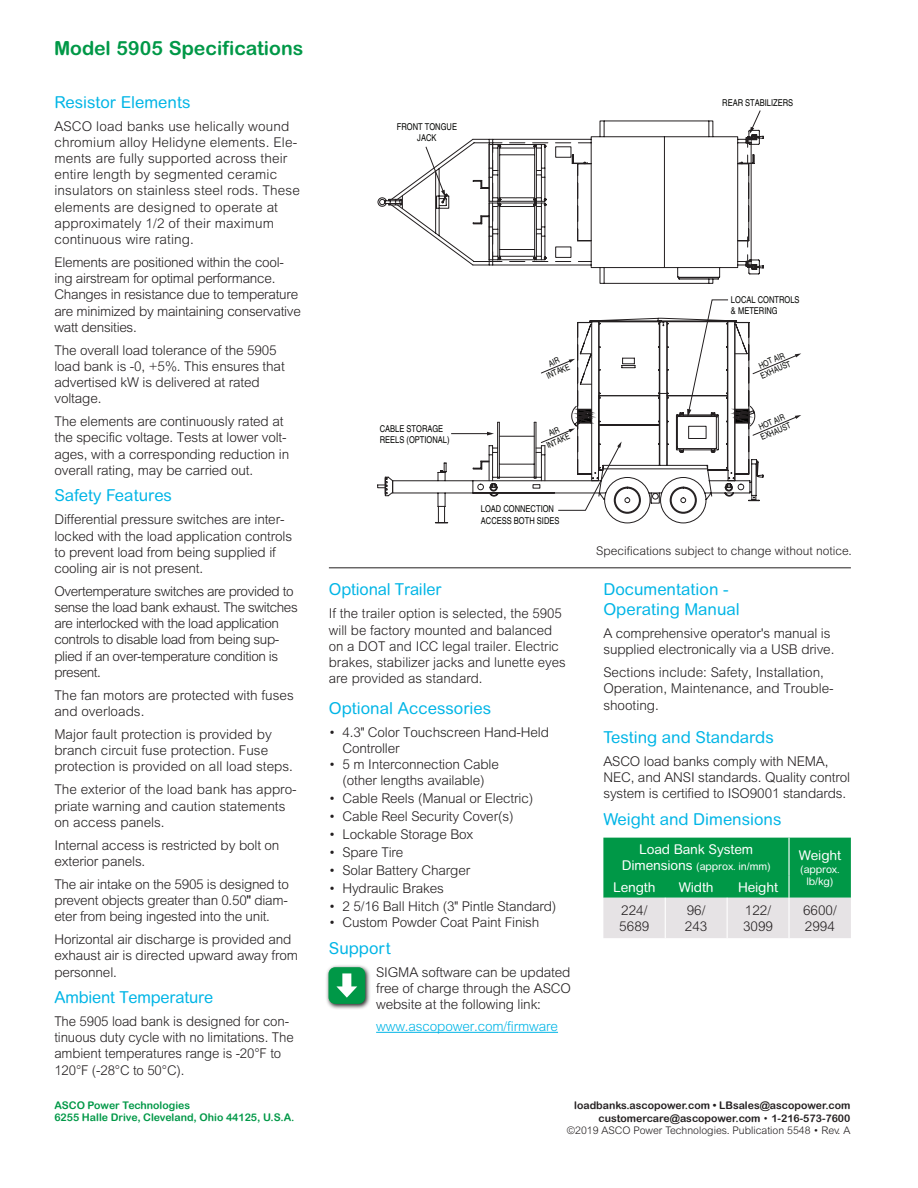
<style>
.page{position:relative;width:918px;height:1188px;background:#fff}
.page>*{position:absolute;margin:0;border:0;box-sizing:border-box;transform-origin:0 0}
.Data_sheet_2nd_SUBHE{font:700 19.5px "Arial Rounded MT Pro";color:#009847}
.Data_sheet_2nd_SUBHE-2{font:16.5px/19.8px "Arial Rounded MT Pro";color:#00b5e6}
.Front_Page-Body-EB{font:16.5px "Arial Rounded MT Pro";letter-spacing:-.01em;color:#00b5e6}
.Back_Page-Body-EB{font:300 13.5px/16.2px "Arial MT Pro";letter-spacing:-.01em;color:#231f20}
.Front_Page-Body-EB-2{font:300 13.5px/16.2px "Arial MT Pro";color:#231f20}
.Back_Page-Body-EB-2{font:300 13.5px/16.2px "Arial MT Pro";letter-spacing:.01em;color:#231f20}
.Back_Page-Body-EB-3{font:300 13.5px/16.2px "Arial MT Pro";letter-spacing:-.03em;color:#231f20}
.Data_sheet_2nd_SUBHE-3{font:300 13.5px/16.2px "Arial MT Pro";letter-spacing:-.01em;color:#231f20}
.Back_Page-Body-EB-4{font:13.5px "Arial Rounded MT Pro";letter-spacing:-.01em;color:#fff}
.Data_sheet_2nd_SUBHE-4{font:300 13.5px "Arial MT Pro";letter-spacing:-.01em;color:#00b5e6}
.Data_sheet_2nd_SUBHE-5{font:13.5px "Arial Rounded MT Pro";letter-spacing:-.01em;color:#fff}
.Notation-EB{font:300 12px "Arial MT Pro";color:#231f20}
.t1{font:10.5px "Arial Rounded MT Bold";color:#231f20}
.t2{font:10.5px "Arial Rounded MT Bold";color:#009847}
.t3{font:300 10.5px "Arial MT Pro";color:#231f20}
.Back_Page-Body-EB-5{font:10.5px "Arial Rounded MT Pro";letter-spacing:-.01em;color:#fff}
.Data_sheet_2nd_SUBHE-6{font:10.5px/12.6px "Arial Rounded MT Pro";letter-spacing:-.01em;color:#fff;text-align:center}
.t4{font:9.45px/11.2px "Helvetica";color:#040503;scale:.8 1}
.t5{font:8.4px/10.2px "Helvetica";color:#040503;scale:.8 1}
.s1{font-family:"Arial Rounded MT Pro";font-weight:400}
.s2{font-size:13.5px}
.s3{font-family:"Arial MT Pro";font-weight:300}
</style>
<div class="page">
<hr style="left:329px;top:567px;width:522px;height:1px;background:#231f20">
<hr style="left:376px;top:1032px;width:182px;height:1px;background:#00b5e6">
<svg style="left:603px;top:838px;width:248px;height:100px;background:#5eb687"></svg>
<hr style="left:665px;top:898px;width:1px;height:40px;background:#fff">
<hr style="left:727px;top:898px;width:1px;height:40px;background:#fff">
<hr style="left:788px;top:898px;width:2px;height:40px;background:#fff">
<hr style="left:788px;top:838px;width:2px;height:38px;background:#fff">
<hr style="left:788px;top:876px;width:2px;height:22px;background:#fff">
<svg style="left:501px;top:120px;width:263px;height:34px"></svg>
<svg style="left:385px;top:259px;width:379px;height:265px"></svg>
<svg style="left:377px;top:154px;width:378px;height:334px"></svg>
<svg style="left:577px;top:163px;width:178px;height:136px"></svg>
<svg style="left:750px;top:110px;width:11px;height:24px"></svg>
<hr style="left:451px;top:433px;width:37px;height:1px;background:#231f20">
<svg style="left:487px;top:299px;width:314px;height:212px"></svg>
<svg style="left:391px;top:138px;width:110px;height:128px"></svg>
<svg style="left:326px;top:965px;width:44px;height:44px"></svg>
<div style="left:328px;top:967px;width:37px;height:37px;background:#009847;border-radius:7px"></div>
<div style="left:342px;top:973px;width:9px;height:17px;background:#fff"></div>
<svg style="left:336px;top:986px;width:21px;height:12px"></svg>
<p class="Data_sheet_2nd_SUBHE" style="left:54px;top:36px;width:251px">Model 5905 Specifications</p>
<p class="Data_sheet_2nd_SUBHE-2" style="left:54px;top:92px;width:138px">Resistor Elements</p>
<p class="Back_Page-Body-EB-2" style="left:54px;top:118px;width:247px">ASCO load banks use helically wound chromium alloy Helidyne elements. Ele&shy;ments are fully supported across their entire length by segmented ceramic insulators on stainless steel rods. These elements are designed to operate at approximately 1/2 of their maximum continuous wire rating.</p>
<p class="Back_Page-Body-EB" style="left:54px;top:254px;width:248px">Elements are positioned within the cool&shy;ing airstream for optimal performance.<br>Changes in resistance due to temperature are minimized by maintaining conservative watt densities.</p>
<p class="Back_Page-Body-EB" style="left:54px;top:342px;width:232px">The overall load tolerance of the 5905 load bank is -0, +5%. This ensures that advertised kW is delivered at rated voltage.</p>
<p class="Back_Page-Body-EB" style="left:54px;top:414px;width:236px">The elements are continuously rated at the specific voltage. Tests at lower volt&shy;ages, with a corresponding reduction in overall rating, may be carried out.</p>
<p class="Data_sheet_2nd_SUBHE-2" style="left:54px;top:486px;width:119px">Safety Features</p>
<p class="Back_Page-Body-EB" style="left:54px;top:512px;width:239px">Differential pressure switches are inter&shy;locked with the load application controls to prevent load from being supplied if cooling air is not present.</p>
<p class="Back_Page-Body-EB-3" style="left:54px;top:583px;width:245px">Overtemperature switches are provided to sense the load bank exhaust. The switches are interlocked with the load application controls to disable load from being sup&shy;plied if an over-temperature condition is present.</p>
<p class="Back_Page-Body-EB" style="left:54px;top:687px;width:241px">The fan motors are protected with fuses and overloads.</p>
<p class="Back_Page-Body-EB" style="left:54px;top:726px;width:240px">Major fault protection is provided by branch circuit fuse protection. Fuse protection is provided on all load steps.</p>
<p class="Back_Page-Body-EB" style="left:54px;top:782px;width:244px">The exterior of the load bank has appro&shy;priate warning and caution statements on access panels.</p>
<p class="Back_Page-Body-EB" style="left:54px;top:837px;width:227px">Internal access is restricted by bolt on exterior panels.</p>
<p class="Back_Page-Body-EB" style="left:54px;top:876px;width:236px;text-align:justify">The air intake on the 5905 is designed to prevent objects greater than 0.50<span class="s1">"</span> diam&shy;eter from being ingested into the unit.</p>
<p class="Back_Page-Body-EB" style="left:54px;top:932px;width:245px">Horizontal air discharge is provided and exhaust air is directed upward away from personnel.</p>
<p class="Front_Page-Body-EB" style="left:54px;top:988px;width:160px">Ambient Temperature</p>
<p class="Front_Page-Body-EB-2" style="left:54px;top:1014px;width:241px">The 5905 load bank is designed for con&shy;tinuous duty cycle with no limitations. The ambient temperatures range is -20°F to 120°F (-28°C to 50°C).</p>
<p class="t2" style="left:54px;top:1099px;width:137px">ASCO Power Technologies</p>
<p class="t2" style="left:54px;top:1111px;width:242px">6255 Halle Drive, Cleveland, Ohio 44125, U.S.A.</p>
<p class="t4" style="left:397px;top:121px;width:77px;text-align:center">FRONT TONGUE<br>JACK</p>
<p class="t4" style="left:722px;top:97px;width:90px">REAR STABILIZERS</p>
<p class="t4" style="left:380px;top:423px;width:89px">CABLE STORAGE<br>REELS (OPTIONAL)</p>
<p class="t5" style="left:541px;top:362px;width:32px;text-align:center;rotate:-23deg">AIR<br>INTAKE</p>
<p class="t5" style="left:541px;top:431px;width:32px;text-align:center;rotate:-23deg">AIR<br>INTAKE</p>
<p class="t4" style="left:481px;top:503px;width:100px">LOAD CONNECTION<br>ACCESS BOTH SIDES</p>
<p class="Front_Page-Body-EB" style="left:329px;top:580px;width:114px">Optional Trailer</p>
<p class="Front_Page-Body-EB-2" style="left:329px;top:606px;width:238px">If the trailer option is selected, the 5905 will be factory mounted and balanced on a DOT and ICC legal trailer. Electric brakes, stabilizer jacks and lunette eyes are provided as standard.</p>
<p class="Data_sheet_2nd_SUBHE-2" style="left:329px;top:699px;width:164px">Optional Accessories</p>
<p class="Back_Page-Body-EB" style="left:342px;top:724px;width:208px;text-indent:-14px">• 4.3" Color Touchscreen Hand-Held<br>Controller</p>
<p class="Back_Page-Body-EB" style="left:329px;top:757px;width:172px;text-align:center">• 5 m Interconnection Cable (other lengths available)</p>
<p class="Back_Page-Body-EB" style="left:329px;top:791px;width:206px">• Cable Reels (Manual or Electric)</p>
<p class="Back_Page-Body-EB" style="left:329px;top:809px;width:186px">• Cable Reel Security Cover(s)</p>
<p class="Back_Page-Body-EB" style="left:329px;top:827px;width:146px">• Lockable Storage Box</p>
<p class="Back_Page-Body-EB" style="left:329px;top:845px;width:76px">• Spare Tire</p>
<p class="Back_Page-Body-EB" style="left:329px;top:863px;width:143px">• Solar Battery Charger</p>
<p class="Back_Page-Body-EB" style="left:329px;top:881px;width:116px">• Hydraulic Brakes</p>
<p class="Back_Page-Body-EB" style="left:329px;top:899px;width:229px">• 2 5/16 Ball Hitch (3" Pintle Standard)</p>
<p class="Back_Page-Body-EB" style="left:329px;top:915px;width:212px">• Custom Powder Coat Paint Finish</p>
<p class="Data_sheet_2nd_SUBHE-2" style="left:329px;top:939px;width:63px">Support</p>
<p class="Data_sheet_2nd_SUBHE-3" style="left:376px;top:964px;width:196px;text-align:justify">SIGMA software can be updated free of charge through the ASCO website at the following link:</p>
<p class="Data_sheet_2nd_SUBHE-4" style="left:376px;top:1018px;width:183px">www.ascopower.com/firmware</p>
<p class="t4" style="left:731px;top:294px;width:87px">LOCAL CONTROLS &amp; METERING</p>
<p class="t5" style="left:755px;top:362px;width:41px;rotate:-23deg">HOT AIR<br>EXHAUST</p>
<p class="t5" style="left:755px;top:423px;width:41px;rotate:-23deg">HOT AIR<br>EXHAUST</p>
<p class="Notation-EB" style="left:596px;top:544px;width:257px">Specifications subject to change without notice.</p>
<p class="Data_sheet_2nd_SUBHE-2" style="left:603px;top:580px;width:138px">Documentation -<br>Operating Manual</p>
<p class="Back_Page-Body-EB" style="left:603px;top:626px;width:233px">A comprehensive operator's manual is supplied electronically via a USB drive.</p>
<p class="Back_Page-Body-EB" style="left:603px;top:665px;width:232px">Sections include: Safety, Installation,<br>Operation, Maintenance, and Trouble&shy;shooting.</p>
<p class="Data_sheet_2nd_SUBHE-2" style="left:603px;top:728px;width:172px">Testing and Standards</p>
<p class="Back_Page-Body-EB" style="left:603px;top:753px;width:248px">ASCO load banks comply with NEMA,<br>NEC, and ANSI standards. Quality control system is certified to ISO9001 standards.</p>
<p class="Data_sheet_2nd_SUBHE-2" style="left:603px;top:810px;width:180px">Weight and Dimensions</p>
<p class="Back_Page-Body-EB-4" style="left:639px;top:841px;width:116px">Load Bank System</p>
<p class="Back_Page-Body-EB-5" style="left:622px;top:860px;width:150px"><span class="s2">Dimensions</span> (approx. in/mm)</p>
<p class="Data_sheet_2nd_SUBHE-5" style="left:799px;top:847px;width:44px">Weight</p>
<p class="Data_sheet_2nd_SUBHE-6" style="left:800px;top:863px;width:41px">(approx. lb/kg)</p>
<p class="Back_Page-Body-EB-4" style="left:613px;top:879px;width:44px">Length</p>
<p class="Back_Page-Body-EB-4" style="left:679px;top:879px;width:37px">Width</p>
<p class="Back_Page-Body-EB-4" style="left:738px;top:879px;width:42px">Height</p>
<p class="Data_sheet_2nd_SUBHE-3" style="left:619px;top:902px;width:32px">224/<br>5689</p>
<p class="Data_sheet_2nd_SUBHE-3" style="left:685px;top:902px;width:24px">96/<br>243</p>
<p class="Data_sheet_2nd_SUBHE-3" style="left:743px;top:902px;width:32px">122/<br>3099</p>
<p class="Data_sheet_2nd_SUBHE-3" style="left:803px;top:902px;width:35px">6600/<br>2994</p>
<p class="t1" style="left:574px;top:1099px;width:278px">loadbanks.ascopower.com • LBsales@ascopower.com</p>
<p class="t1" style="left:599px;top:1112px;width:253px">customercare@ascopower.com <span class="s3">•</span> 1-216-573-7600</p>
<p class="t3" style="left:567px;top:1124px;width:285px">©2019 ASCO Power Technologies. Publication 5548 • Rev. A</p>
</div>
